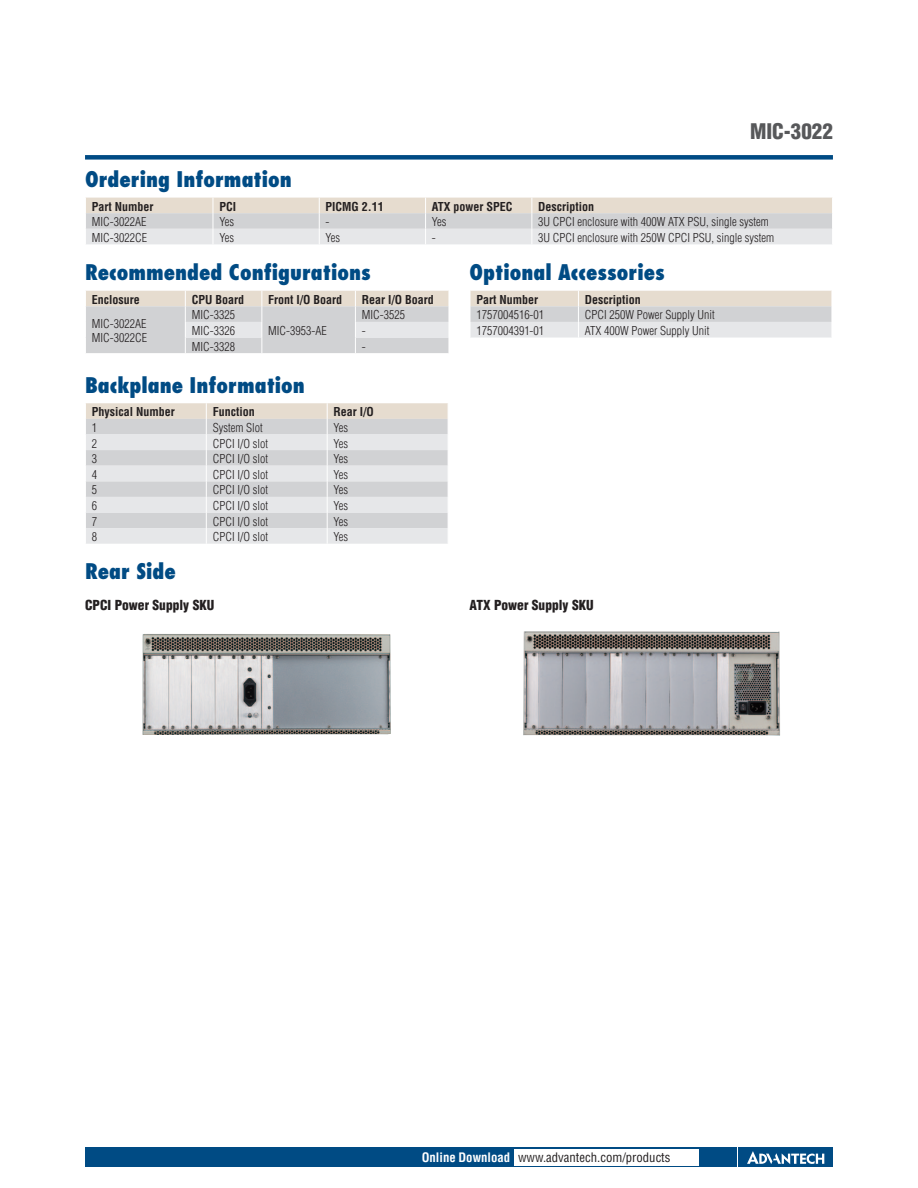
<style>
.page{position:relative;width:918px;height:1188px;background:#fff}
.page>*{position:absolute;margin:0;border:0;box-sizing:border-box;transform-origin:0 0}
.DS_Paragraph_Header{font:800 condensed 21px "Futura";color:#004b84}
.DS_Headline-1P{font:900 condensed 21px "Helvetica";color:#57585a}
.DS_Paragraph_Subhead{font:900 condensed 13.5px "Helvetica";color:#231f20}
.t1{font:condensed 12.75px "Helvetica";color:#231f20}
.DS_Tab-data{font:300 condensed 12px "Helvetica";color:#231f20}
.DS_Tab-data_bold{font:700 condensed 12px "Helvetica";color:#231f20}
.s1{font-weight:700;color:#fff}
</style>
<div class="page">
<div style="left:85px;top:155px;width:748px;height:5px;background:#004b84"></div>
<div style="left:85px;top:1147px;width:651px;height:20px;background:#004b84"></div>
<div style="left:738px;top:1147px;width:95px;height:20px;background:#004b84"></div>
<svg style="left:747px;top:1151px;width:77px;height:13px"></svg>
<div style="left:514px;top:1149px;width:184px;height:16px;background:#fff"></div>
<svg style="left:86px;top:198px;width:746px;height:46px;background:#dfdcd9"></svg>
<svg style="left:86px;top:291px;width:363px;height:62px;background:#d9d7d5"></svg>
<svg style="left:86px;top:403px;width:362px;height:141px;background:#ddd"></svg>
<svg style="left:470px;top:291px;width:362px;height:47px;background:#dfddda"></svg>
<img style="left:142px;top:634px;width:249px;height:101px">
<img style="left:523px;top:631px;width:257px;height:105px">
<p class="DS_Headline-1P" style="left:750px;top:119px;width:84px">MIC-3022</p>
<p class="DS_Paragraph_Header" style="left:85px;top:166px;width:208px">Ordering Information</p>
<p class="DS_Tab-data_bold" style="left:92px;top:199px;width:63px">Part Number</p>
<p class="DS_Tab-data_bold" style="left:219px;top:199px;width:18px">PCI</p>
<p class="DS_Tab-data_bold" style="left:326px;top:199px;width:60px">PICMG 2.11</p>
<p class="DS_Tab-data_bold" style="left:432px;top:199px;width:82px">ATX power SPEC</p>
<p class="DS_Tab-data_bold" style="left:538px;top:199px;width:57px">Description</p>
<p class="DS_Tab-data" style="left:92px;top:215px;width:56px">MIC-3022AE</p>
<p class="DS_Tab-data" style="left:219px;top:215px;width:16px">Yes</p>
<p class="DS_Tab-data" style="left:326px;top:215px;width:5px">-</p>
<p class="DS_Tab-data" style="left:432px;top:215px;width:16px">Yes</p>
<p class="DS_Tab-data" style="left:538px;top:215px;width:232px">3U CPCI enclosure with 400W ATX PSU, single system</p>
<p class="DS_Tab-data" style="left:92px;top:231px;width:57px">MIC-3022CE</p>
<p class="DS_Tab-data" style="left:219px;top:231px;width:16px">Yes</p>
<p class="DS_Tab-data" style="left:326px;top:231px;width:16px">Yes</p>
<p class="DS_Tab-data" style="left:432px;top:231px;width:5px">-</p>
<p class="DS_Tab-data" style="left:538px;top:231px;width:237px">3U CPCI enclosure with 250W CPCI PSU, single system</p>
<p class="DS_Paragraph_Header" style="left:85px;top:259px;width:287px">Recommended Configurations</p>
<p class="DS_Tab-data_bold" style="left:92px;top:292px;width:49px">Enclosure</p>
<p class="DS_Tab-data_bold" style="left:192px;top:292px;width:54px">CPU Board</p>
<p class="DS_Tab-data_bold" style="left:268px;top:292px;width:76px">Front I/O Board</p>
<p class="DS_Tab-data_bold" style="left:362px;top:292px;width:73px">Rear I/O Board</p>
<p class="DS_Tab-data" style="left:92px;top:317px;width:56px">MIC-3022AE</p>
<p class="DS_Tab-data" style="left:92px;top:330px;width:57px">MIC-3022CE</p>
<p class="DS_Paragraph_Header" style="left:470px;top:259px;width:197px">Optional Accessories</p>
<p class="DS_Tab-data_bold" style="left:476px;top:292px;width:63px">Part Number</p>
<p class="DS_Tab-data_bold" style="left:585px;top:292px;width:57px">Description</p>
<p class="DS_Tab-data" style="left:476px;top:308px;width:69px">1757004516-01</p>
<p class="DS_Tab-data" style="left:585px;top:308px;width:131px">CPCI 250W Power Supply Unit</p>
<p class="DS_Tab-data" style="left:476px;top:324px;width:69px">1757004391-01</p>
<p class="DS_Tab-data" style="left:585px;top:324px;width:126px">ATX 400W Power Supply Unit</p>
<p class="DS_Tab-data" style="left:192px;top:308px;width:45px">MIC-3325</p>
<p class="DS_Tab-data" style="left:362px;top:308px;width:45px">MIC-3525</p>
<p class="DS_Tab-data" style="left:192px;top:324px;width:45px">MIC-3326</p>
<p class="DS_Tab-data" style="left:362px;top:324px;width:5px">-</p>
<p class="DS_Tab-data" style="left:192px;top:339px;width:45px">MIC-3328</p>
<p class="DS_Tab-data" style="left:362px;top:339px;width:5px">-</p>
<p class="DS_Paragraph_Header" style="left:85px;top:371px;width:221px">Backplane Information</p>
<p class="DS_Tab-data_bold" style="left:92px;top:405px;width:84px">Physical Number</p>
<p class="DS_Tab-data_bold" style="left:213px;top:405px;width:43px">Function</p>
<p class="DS_Tab-data_bold" style="left:334px;top:405px;width:42px">Rear I/O</p>
<p class="DS_Tab-data" style="left:92px;top:421px;width:7px">1</p>
<p class="DS_Tab-data" style="left:213px;top:421px;width:51px">System Slot</p>
<p class="DS_Tab-data" style="left:334px;top:421px;width:16px">Yes</p>
<p class="DS_Tab-data" style="left:92px;top:436px;width:7px">2</p>
<p class="DS_Tab-data" style="left:213px;top:436px;width:57px">CPCI I/O slot</p>
<p class="DS_Tab-data" style="left:334px;top:436px;width:16px">Yes</p>
<p class="DS_Tab-data" style="left:92px;top:452px;width:7px">3</p>
<p class="DS_Tab-data" style="left:213px;top:452px;width:57px">CPCI I/O slot</p>
<p class="DS_Tab-data" style="left:334px;top:452px;width:16px">Yes</p>
<p class="DS_Tab-data" style="left:92px;top:467px;width:7px">4</p>
<p class="DS_Tab-data" style="left:213px;top:467px;width:57px">CPCI I/O slot</p>
<p class="DS_Tab-data" style="left:334px;top:467px;width:16px">Yes</p>
<p class="DS_Tab-data" style="left:92px;top:483px;width:7px">5</p>
<p class="DS_Tab-data" style="left:213px;top:483px;width:57px">CPCI I/O slot</p>
<p class="DS_Tab-data" style="left:334px;top:483px;width:16px">Yes</p>
<p class="DS_Tab-data" style="left:92px;top:499px;width:7px">6</p>
<p class="DS_Tab-data" style="left:213px;top:499px;width:57px">CPCI I/O slot</p>
<p class="DS_Tab-data" style="left:334px;top:499px;width:16px">Yes</p>
<p class="DS_Tab-data" style="left:92px;top:514px;width:7px">7</p>
<p class="DS_Tab-data" style="left:213px;top:514px;width:57px">CPCI I/O slot</p>
<p class="DS_Tab-data" style="left:334px;top:514px;width:16px">Yes</p>
<p class="DS_Tab-data" style="left:92px;top:530px;width:7px">8</p>
<p class="DS_Tab-data" style="left:213px;top:530px;width:57px">CPCI I/O slot</p>
<p class="DS_Tab-data" style="left:334px;top:530px;width:16px">Yes</p>
<p class="DS_Paragraph_Header" style="left:85px;top:558px;width:92px">Rear Side</p>
<p class="DS_Paragraph_Subhead" style="left:85px;top:597px;width:131px">CPCI Power Supply SKU</p>
<p class="DS_Tab-data" style="left:268px;top:324px;width:60px">MIC-3953-AE</p>
<p class="DS_Paragraph_Subhead" style="left:470px;top:597px;width:126px">ATX Power Supply SKU</p>
<p class="t1" style="left:422px;top:1150px;width:250px"><span class="s1">Online Download</span> www.advantech.com/products</p>
</div>
